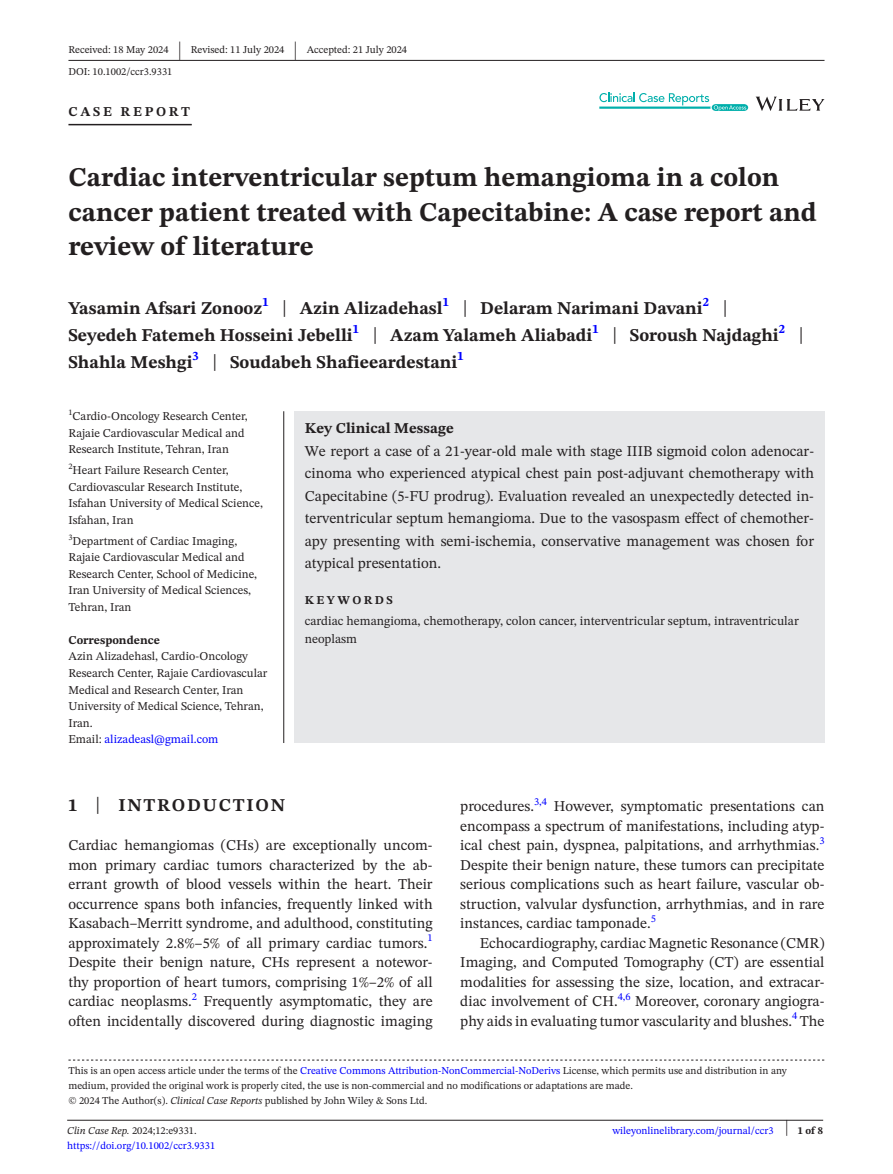
<style>
.page{position:relative;width:893px;height:1174px;background:#fff}
.page>*{position:absolute;margin:0;border:0;box-sizing:border-box;transform-origin:0 0}
.t1{font:700 27px/34.5px "STIX Two Text";color:#231f20}
.t2{font:25.65px "STIX Two Text";color:#231f20;scale:.49 1}
.t3{font:700 18px/27px "STIX Two Text";color:#231f20}
.t4{font:700 18px "STIX Two Text";letter-spacing:.1em;color:#231f20}
.t5{font:15px/19.5px "STIX Two Text";color:#231f20;text-align:justify}
.t6{font:700 15px "STIX Two Text";color:#231f20}
.t7{font:700 13.5px "STIX Two Text";letter-spacing:.2em;color:#231f20}
.t8{font:12.75px/17.2px "STIX Two Text";color:#231f20}
.t9{font:12px/16.5px "STIX Two Text";color:#231f20}
.t10{font:700 12px "STIX Two Text";color:#231f20}
.t11{font:700 12px "STIX Two Text";letter-spacing:.2em;color:#231f20}
.t12{font:10.5px/15px "STIX Two Text";color:#231f20}
.t13{font:10.5px "STIX Two Text";color:#00f}
.t14{font:700 10.5px "STIX Two Text";color:#231f20}
.s1{font-weight:400;font-size:23.4px}
.s2{color:#00f}
.s3{font-weight:400;font-size:23.7px}
.s4{font-style:italic}
.s5{font-weight:400;font-size:22.2px}
</style>
<div class="page">
<hr style="left:67px;top:1119px;width:756px;height:1px;background:#231f20">
<svg style="left:756px;top:97px;width:68px;height:14px"></svg>
<svg style="left:599px;top:93px;width:149px;height:18px"></svg>
<hr style="left:68px;top:60px;width:756px;height:1px;background:#231f20">
<hr style="left:68px;top:124px;width:124px;height:1px;background:#231f20">
<svg style="left:68px;top:1059px;width:756px;height:1px"></svg>
<hr style="left:283px;top:411px;width:1px;height:332px;background:#231f20">
<div style="left:294px;top:411px;width:530px;height:242px;background:#e6e7e9"></div>
<div style="left:294px;top:652px;width:530px;height:91px;background:#e6e7e9"></div>
<p class="t12" style="left:68px;top:42px;width:102px">Received: 18 May 2024</p>
<h2 class="t2" style="left:178px;top:32px;width:8px">|</h2>
<p class="t12" style="left:191px;top:42px;width:95px">Revised: 11 July 2024</p>
<h2 class="t2" style="left:294px;top:32px;width:8px">|</h2>
<p class="t12" style="left:307px;top:42px;width:102px">Accepted: 21 July 2024</p>
<p class="t12" style="left:68px;top:64px;width:105px">DOI: 10.1002/ccr3.9331</p>
<p class="t7" style="left:68px;top:101px;width:123px">CASE REPORT</p>
<h1 class="t1" style="left:68px;top:161px;width:750px">Cardiac interventricular septum hemangioma in a colon cancer patient treated with Capecitabine: A case report and review of literature</h1>
<p class="t3" style="left:68px;top:295px;width:737px">Yasamin Afsari Zonooz<sup>1</sup> <span class="s1">|</span> Azin Alizadehasl<sup>1</sup> <span class="s1">|</span> Delaram Narimani Davani<sup>2</sup> <span class="s1">|<br></span>Seyedeh Fatemeh Hosseini Jebelli<sup>1</sup> <span class="s1">|</span> Azam Yalameh Aliabadi<sup>1</sup> <span class="s1">|</span> Soroush Najdaghi<sup>2</sup> <span class="s1">|<br></span>Shahla Meshgi<sup>3</sup> <span class="s1">|</span> Soudabeh Shafieeardestani<sup>1</sup></p>
<p class="t9" style="left:68px;top:408px;width:181px"><sup>1</sup>Cardio-Oncology Research Center,<br>Rajaie Cardiovascular Medical and<br>Research Institute, Tehran, Iran</p>
<p class="t9" style="left:68px;top:462px;width:196px"><sup>2</sup>Heart Failure Research Center,<br>Cardiovascular Research Institute,<br>Isfahan University of Medical Science,<br>Isfahan, Iran</p>
<p class="t9" style="left:68px;top:532px;width:190px"><sup>3</sup>Department of Cardiac Imaging,<br>Rajaie Cardiovascular Medical and<br>Research Center, School of Medicine,<br>Iran University of Medical Sciences,<br>Tehran, Iran</p>
<p class="t10" style="left:68px;top:631px;width:93px">Correspondence</p>
<p class="t9" style="left:68px;top:648px;width:200px">Azin Alizadehasl, Cardio-Oncology<br>Research Center, Rajaie Cardiovascular<br>Medical and Research Center, Iran<br>University of Medical Science, Tehran,<br>Iran.<br>Email: <span class="s2">alizadeasl@gmail.com</span></p>
<p class="t6" style="left:305px;top:417px;width:150px">Key Clinical Message</p>
<p class="t5" style="left:305px;top:439px;width:511px;line-height:22.5px">We report a case of a 21-year-old male with stage IIIB sigmoid colon adenocar&shy;cinoma who experienced atypical chest pain post-adjuvant chemotherapy with Capecitabine (5-FU prodrug). Evaluation revealed an unexpectedly detected in&shy;terventricular septum hemangioma. Due to the vasospasm effect of chemother&shy;apy presenting with semi-ischemia, conservative management was chosen for atypical presentation.</p>
<p class="t11" style="left:305px;top:591px;width:90px">KEYWORDS</p>
<p class="t8" style="left:305px;top:612px;width:496px">cardiac hemangioma, chemotherapy, colon cancer, interventricular septum, intraventricular neoplasm</p>
<p class="t4" style="left:68px;top:792px;width:218px">1 <span class="s3">|</span> INTRODUCTION</p>
<p class="t5" style="left:68px;top:835px;width:366px">Cardiac hemangiomas (CHs) are exceptionally uncom&shy;mon primary cardiac tumors characterized by the ab&shy;errant growth of blood vessels within the heart. Their occurrence spans both infancies, frequently linked with Kasabach–Merritt syndrome, and adulthood, constituting approximately 2.8%–5% of all primary cardiac tumors.</p>
<p class="t13" style="left:427px;top:930px;width:7px">1</p>
<p class="t5" style="left:68px;top:952px;width:366px">Despite their benign nature, CHs represent a notewor&shy;thy proportion of heart tumors, comprising 1%–2% of all cardiac neoplasms.</p>
<p class="t13" style="left:192px;top:988px;width:7px">2</p>
<p class="t5" style="left:68px;top:991px;width:366px;text-align:right">Frequently asymptomatic, they are<br>often incidentally discovered during diagnostic imaging</p>
<p class="t5" style="left:460px;top:796px;width:75px">procedures.</p>
<p class="t13" style="left:534px;top:793px;width:14px">3,4</p>
<p class="t5" style="left:460px;top:796px;width:366px;text-indent:94px">However, symptomatic presentations can encompass a spectrum of manifestations, including atyp&shy;ical chest pain, dyspnea, palpitations, and arrhythmias.</p>
<p class="t13" style="left:819px;top:832px;width:7px">3</p>
<p class="t5" style="left:460px;top:855px;width:366px">Despite their benign nature, these tumors can precipitate serious complications such as heart failure, vascular ob&shy;struction, valvular dysfunction, arrhythmias, and in rare instances, cardiac tamponade.</p>
<p class="t13" style="left:651px;top:910px;width:7px">5</p>
<p class="t5" style="left:460px;top:933px;width:366px;text-indent:20px">Echocardiography, cardiac Magnetic Resonance (CMR)<br>Imaging, and Computed Tomography (CT) are essential modalities for assessing the size, location, and extracar&shy;diac involvement of CH.</p>
<p class="t13" style="left:618px;top:988px;width:14px">4,6</p>
<p class="t5" style="left:460px;top:991px;width:366px;text-indent:175px">Moreover, coronary angiogra&shy;phy aids in evaluating tumor vascularity and blushes.</p>
<p class="t13" style="left:792px;top:1008px;width:7px">4</p>
<p class="t5" style="left:800px;top:1011px;width:26px">The</p>
<p class="t12" style="left:68px;top:1063px;width:720px">This is an open access article under the terms of the <span class="s2">Creative Commons Attribution-NonCommercial-NoDerivs</span> License, which permits use and distribution in any medium, provided the original work is properly cited, the use is non-commercial and no modifications or adaptations are made.<br>© 2024 The Author(s). <span class="s4">Clinical Case Reports</span> published by John Wiley &amp; Sons Ltd.</p>
<p class="t12" style="left:67px;top:1123px;width:131px"><span class="s4">Clin Case Rep.</span> 2024;12:e9331.</p>
<p class="t14" style="left:785px;top:1123px;width:39px"><span class="s5">|</span> 1 of 8</p>
<p class="t13" style="left:67px;top:1138px;width:150px">https://doi.org/10.1002/ccr3.9331</p>
<p class="t13" style="left:612px;top:1123px;width:163px">wileyonlinelibrary.com/journal/ccr3</p>
</div>
